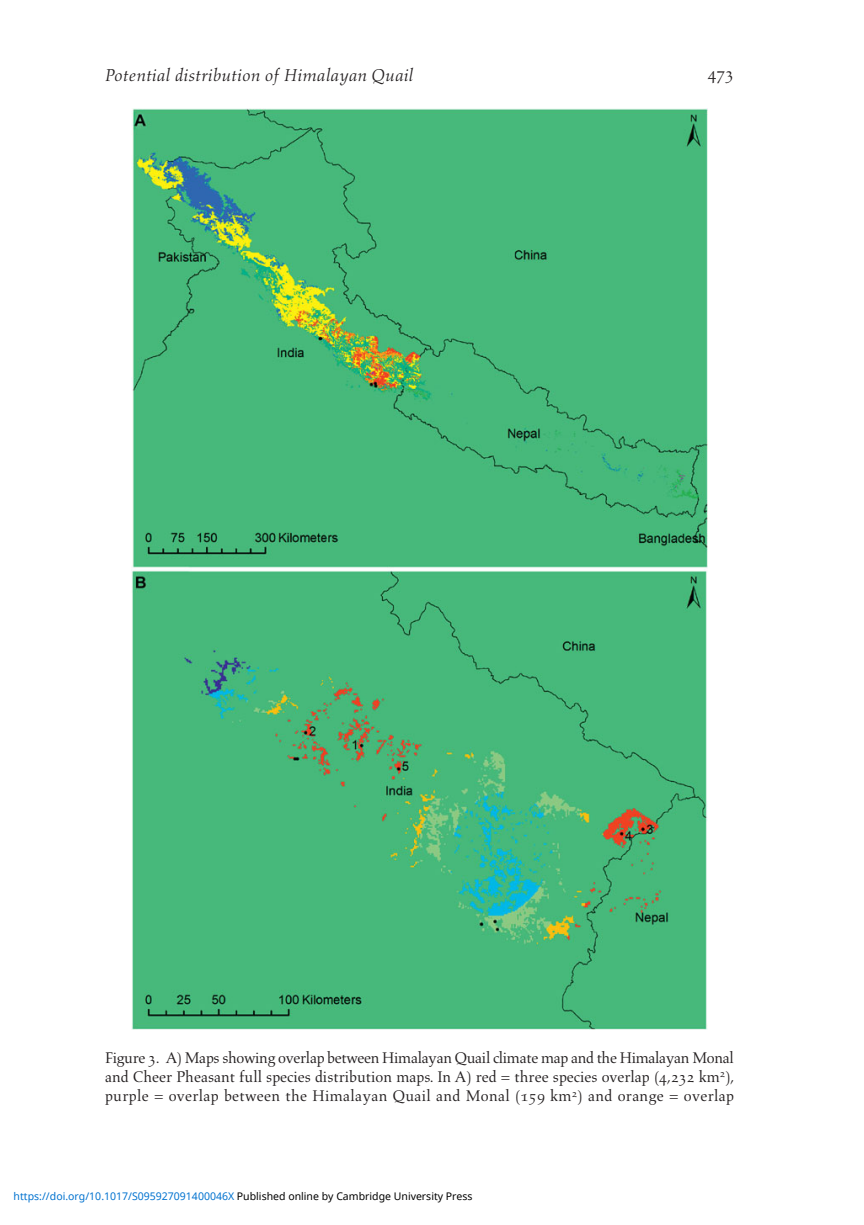
<style>
.page{position:relative;width:864px;height:1225px;background:#fff}
.page>*{position:absolute;margin:0;border:0;box-sizing:border-box;transform-origin:0 0}
.t1{font:italic 17.5px "Aldus";color:#231f20}
.t2{font:17.5px "Aldus Roman SC";color:#231f20}
.t3{font:15.75px/19.2px "Aldus";letter-spacing:.02em;color:#231f20;text-align:justify}
.t4{font:10.5px "Noto Sans";color:#0172cf}
.s1{font-family:"Aldus Roman SC"}
.s2{color:#000}
</style>
<div class="page">
<img style="left:132px;top:109px;width:575px;height:920px">
<p class="t1" style="left:105px;top:67px;width:310px">Potential distribution of Himalayan Quail</p>
<p class="t2" style="left:707px;top:65px;width:28px">473</p>
<p class="t3" style="left:105px;top:1049px;width:630px">Figure <span class="s1">3</span>. A) Maps showing overlap between Himalayan Quail climate map and the Himalayan Monal and Cheer Pheasant full species distribution maps. In A) red = three species overlap (<span class="s1">4</span>,<span class="s1">232</span> km <sup>2</sup> ), purple = overlap between the Himalayan Quail and Monal (<span class="s1">159</span> km <sup>2</sup> ) and orange = overlap</p>
<p class="t4" style="left:14px;top:1189px;width:460px">https://doi.org/10.1017/S095927091400046X <span class="s2">Published online by Cambridge University Press</span></p>
</div>
